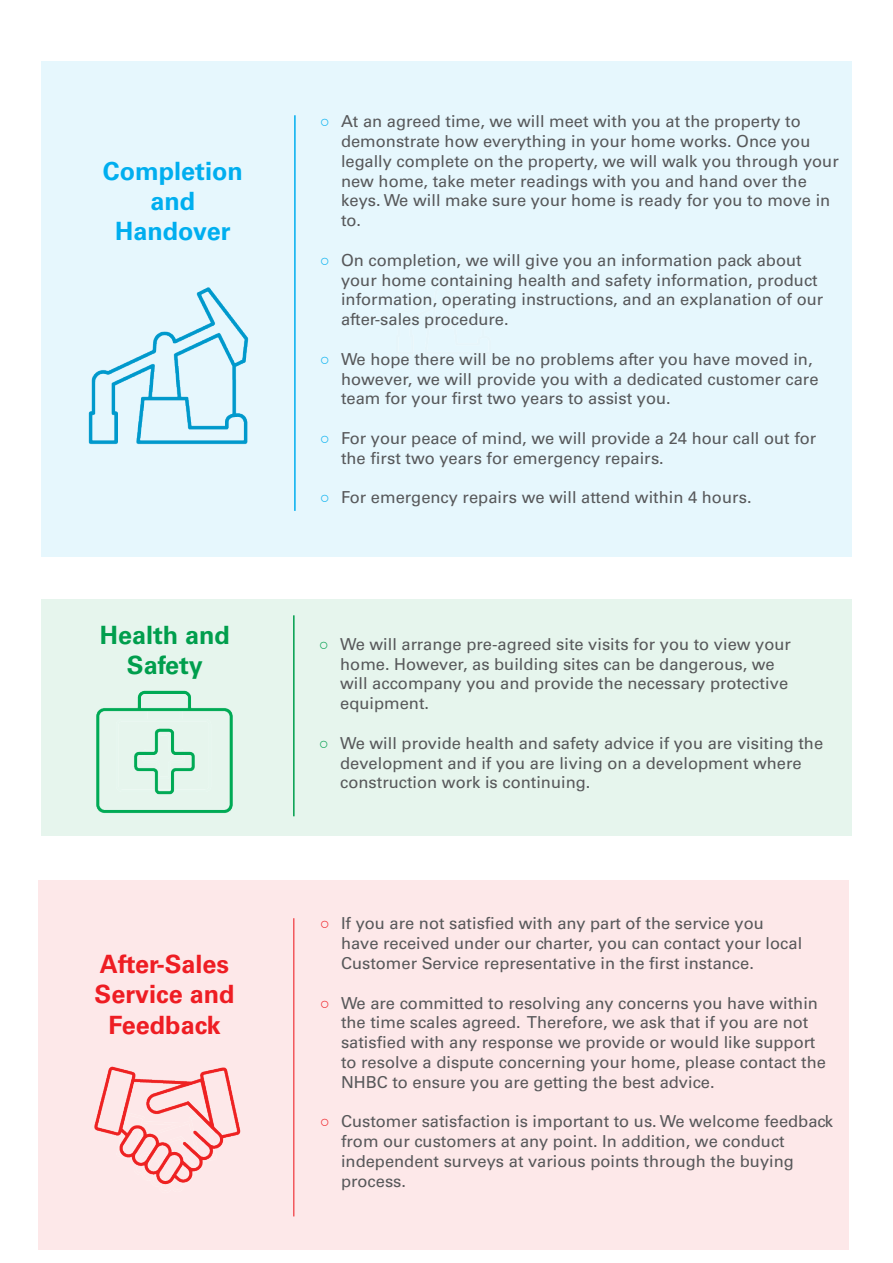
<style>
.page{position:relative;width:893px;height:1263px;background:#fff}
.page>*{position:absolute;margin:0;border:0;box-sizing:border-box;transform-origin:0 0}
.t1{font:700 25.2px/30.3px "Univers LT Std";color:#ee1d23;text-align:center}
.t2{font:700 25.2px/30.3px "Univers LT Std";color:#00aeef;text-align:center}
.t3{font:700 25.2px/30.3px "Univers LT Std";color:#009e4d;text-align:center}
.t4{font:16.5px/19.8px "Univers LT Std";color:#57585a}
.s1{font-family:"Arial";font-weight:700;color:#00aeef}
.s2{font-family:"Arial";font-weight:700;color:#009e4d}
.s3{font-family:"Arial";font-weight:700;color:#ee1d23}
</style>
<div class="page">
<div style="left:41px;top:62px;width:810px;height:495px;background:#e6f7fd"></div>
<img style="left:88px;top:287px;width:161px;height:158px">
<div style="left:41px;top:600px;width:810px;height:236px;background:#e6f5ed"></div>
<div style="left:38px;top:880px;width:810px;height:370px;background:#fde8e9"></div>
<img style="left:96px;top:690px;width:137px;height:123px">
<img style="left:94px;top:1066px;width:147px;height:119px">
<hr style="left:293px;top:615px;width:2px;height:201px;background:#009e4d">
<hr style="left:293px;top:918px;width:1px;height:298px;background:#ee1d23">
<hr style="left:294px;top:115px;width:2px;height:396px;background:#00aeef">
<p class="t2" style="left:103px;top:156px;width:142px">Completion and<br>Handover</p>
<p class="t3" style="left:100px;top:620px;width:132px">Health and<br>Safety</p>
<p class="t1" style="left:95px;top:949px;width:142px">After-Sales<br>Service and<br>Feedback</p>
<p class="t4" style="left:341px;top:112px;width:499px;text-indent:-21px"><span class="s1">○</span> At an agreed time, we will meet with you at the property to demonstrate how everything in your home works. Once you legally complete on the property, we will walk you through your new home, take meter readings with you and hand over the keys. We will make sure your home is ready for you to move in to.</p>
<p class="t4" style="left:341px;top:250px;width:484px;text-indent:-21px"><span class="s1">○</span> On completion, we will give you an information pack about your home containing health and safety information, product information, operating instructions, and an explanation of our after-sales procedure.</p>
<p class="t4" style="left:341px;top:349px;width:479px;text-indent:-21px"><span class="s1">○</span> We hope there will be no problems after you have moved in, however, we will provide you with a dedicated customer care team for your first two years to assist you.</p>
<p class="t4" style="left:341px;top:428px;width:477px;text-indent:-21px"><span class="s1">○</span> For your peace of mind, we will provide a 24 hour call out for the first two years for emergency repairs.</p>
<p class="t4" style="left:320px;top:488px;width:433px"><span class="s1">○</span> For emergency repairs we will attend within 4 hours.</p>
<p class="t4" style="left:340px;top:634px;width:452px;text-indent:-21px"><span class="s2">○</span> We will arrange pre-agreed site visits for you to view your home. However, as building sites can be dangerous, we will accompany you and provide the necessary protective equipment.</p>
<p class="t4" style="left:340px;top:733px;width:484px;text-indent:-21px"><span class="s2">○</span> We will provide health and safety advice if you are visiting the development and if you are living on a development where construction work is continuing.</p>
<p class="t4" style="left:341px;top:914px;width:463px;text-indent:-21px"><span class="s3">○</span> If you are not satisfied with any part of the service you have received under our charter, you can contact your local<br>Customer Service representative in the first instance.</p>
<p class="t4" style="left:341px;top:993px;width:487px;text-indent:-21px"><span class="s3">○</span> We are committed to resolving any concerns you have within the time scales agreed. Therefore, we ask that if you are not satisfied with any response we provide or would like support to resolve a dispute concerning your home, please contact the NHBC to ensure you are getting the best advice.</p>
<p class="t4" style="left:341px;top:1112px;width:494px;text-indent:-21px"><span class="s3">○</span> Customer satisfaction is important to us. We welcome feedback from our customers at any point. In addition, we conduct independent surveys at various points through the buying process.</p>
</div>
